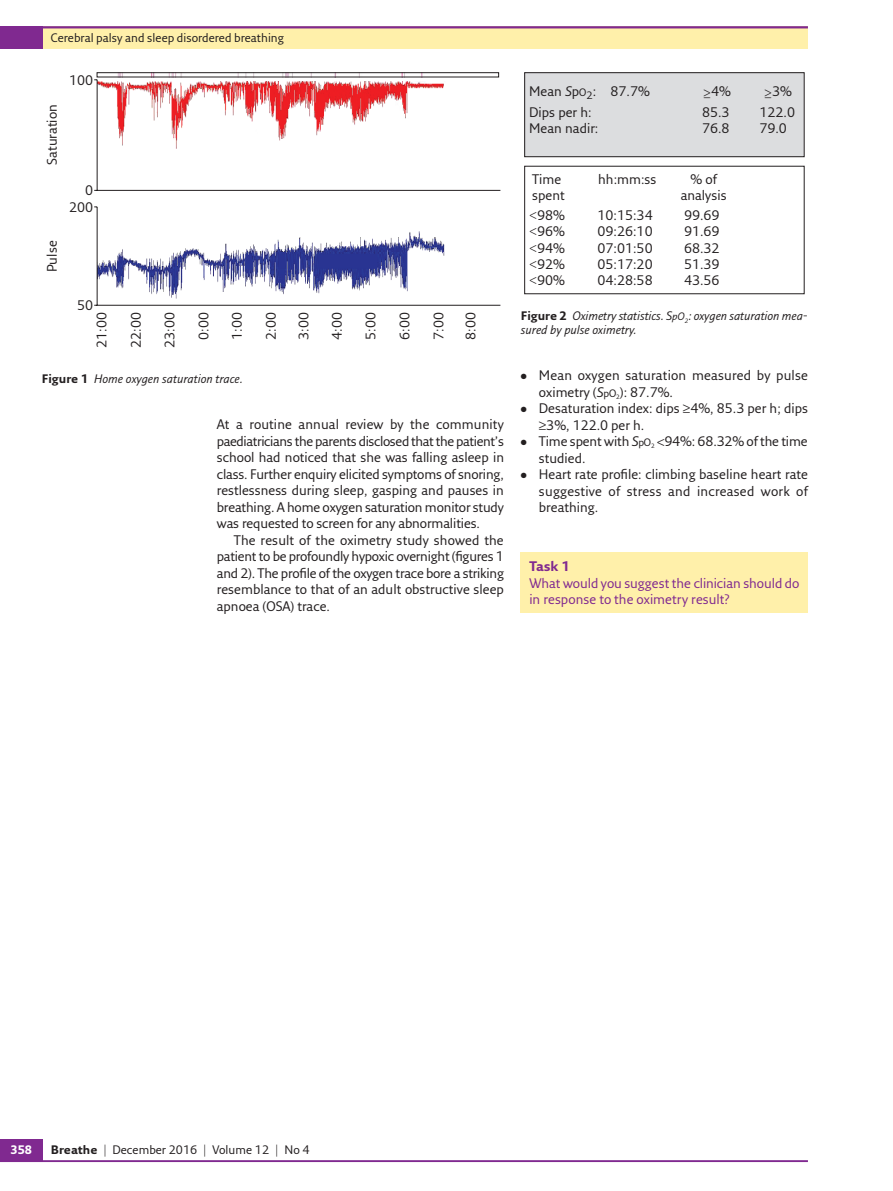
<style>
.page{position:relative;width:893px;height:1191px;background:#fff}
.page>*{position:absolute;margin:0;border:0;box-sizing:border-box;transform-origin:0 0}
.t1{font:13.5px/16.2px "Fresco Sans Pro";color:#231f20}
.t2{font:13.5px/16.5px "Fresco Sans Pro";letter-spacing:-.005em;color:#802990}
.t3{font:700 13.5px "Fresco Sans Pro";color:#802990}
.t4{font:italic 12px/13.5px "Fresco Sans Pro";color:#231f20}
.t5{font:12px "Fresco Sans Pro";color:#231f20}
.t6{font:700 12px "Fresco Sans Pro";color:#fff}
.s1{font-weight:700;font-style:normal}
.s2{font-style:italic}
.s3{font-size:10.5px}
.s4{font-weight:700}
</style>
<div class="page">
<hr style="left:0;top:1160px;width:808px;height:2px;background:#802990">
<div style="left:0;top:1138px;width:43px;height:23px;background:#802990"></div>
<div style="left:0;top:26px;width:808px;height:23px;background:#fff0aa"></div>
<hr style="left:0;top:26px;width:808px;height:2px;background:#802990">
<div style="left:0;top:26px;width:43px;height:23px;background:#802990"></div>
<div style="left:521px;top:552px;width:287px;height:61px;background:#fff0aa"></div>
<img style="left:117px;top:74px;width:306px;height:1px">
<div style="left:97px;top:72px;width:402px;height:5px;border:1px solid #231f20"></div>
<svg style="left:94px;top:79px;width:406px;height:227px"></svg>
<div style="left:525px;top:73px;width:279px;height:84px;background:#dcdddf"></div>
<div style="left:524px;top:72px;width:280px;height:85px;border:1px solid #231f20"></div>
<div style="left:524px;top:166px;width:280px;height:128px;border:1px solid #231f20"></div>
<p class="t5" style="left:51px;top:30px;width:235px">Cerebral palsy and sleep disordered breathing</p>
<p class="t1" style="left:44px;top:164px;width:62px;rotate:-90deg">Saturation</p>
<p class="t1" style="left:44px;top:272px;width:33px;rotate:-90deg">Pulse</p>
<p class="t1" style="left:69px;top:71px;width:26px">100</p>
<p class="t1" style="left:69px;top:182px;width:26px;text-align:right">0<br>200</p>
<p class="t1" style="left:77px;top:297px;width:18px">50</p>
<p class="t1" style="left:93px;top:348px;width:37px;rotate:-90deg">21:00</p>
<p class="t1" style="left:128px;top:348px;width:37px;rotate:-90deg">22:00</p>
<p class="t1" style="left:161px;top:348px;width:37px;rotate:-90deg">23:00</p>
<p class="t1" style="left:195px;top:340px;width:29px;rotate:-90deg">0:00</p>
<p class="t1" style="left:229px;top:340px;width:29px;rotate:-90deg">1:00</p>
<p class="t1" style="left:263px;top:340px;width:29px;rotate:-90deg">2:00</p>
<p class="t1" style="left:295px;top:340px;width:29px;rotate:-90deg">3:00</p>
<p class="t1" style="left:329px;top:340px;width:29px;rotate:-90deg">4:00</p>
<p class="t1" style="left:362px;top:340px;width:29px;rotate:-90deg">5:00</p>
<p class="t1" style="left:396px;top:340px;width:29px;rotate:-90deg">6:00</p>
<p class="t1" style="left:430px;top:340px;width:29px;rotate:-90deg">7:00</p>
<p class="t1" style="left:462px;top:340px;width:29px;rotate:-90deg">8:00</p>
<p class="t4" style="left:42px;top:372px;width:203px"><span class="s1">Figure 1</span> Home oxygen saturation trace.</p>
<p class="t1" style="left:217px;top:416px;width:289px;text-align:justify">At a routine annual review by the community paediatricians the parents disclosed that the patient’s school had noticed that she was falling asleep in class. Further enquiry elicited symptoms of snoring, restlessness during sleep, gasping and pauses in breathing. A home oxygen saturation monitor study was requested to screen for any abnormalities.</p>
<p class="t1" style="left:217px;top:531px;width:289px;text-align:justify;text-indent:17px">The result of the oximetry study showed the patient to be profoundly hypoxic overnight (figures 1 and 2). The profile of the oxygen trace bore a striking resemblance to that of an adult obstructive sleep apnoea (OSA) trace.</p>
<p class="t1" style="left:529px;top:83px;width:69px">Mean <span class="s2">S</span>p<span class="s3">O</span><sub>2</sub>:</p>
<p class="t1" style="left:529px;top:104px;width:71px">Dips per h:<br>Mean nadir:</p>
<p class="t1" style="left:611px;top:83px;width:41px">87.7%</p>
<p class="t1" style="left:703px;top:83px;width:29px">≥4%</p>
<p class="t1" style="left:764px;top:83px;width:29px">≥3%</p>
<p class="t1" style="left:702px;top:104px;width:29px">85.3<br>76.8</p>
<p class="t1" style="left:759px;top:104px;width:37px">122.0<br>79.0</p>
<p class="t1" style="left:532px;top:171px;width:34px">Time spent</p>
<p class="t1" style="left:598px;top:171px;width:60px">hh:mm:ss</p>
<p class="t1" style="left:681px;top:171px;width:47px;text-align:center">% of analysis</p>
<p class="t1" style="left:529px;top:207px;width:37px;text-align:justify">&lt;98% &lt;96% &lt;94% &lt;92% &lt;90%</p>
<p class="t1" style="left:598px;top:207px;width:57px;text-align:justify">10:15:34<br>09:26:10<br>07:01:50<br>05:17:20<br>04:28:58</p>
<p class="t1" style="left:684px;top:207px;width:37px;text-align:justify">99.69<br>91.69<br>68.32<br>51.39<br>43.56</p>
<p class="t4" style="left:521px;top:309px;width:288px"><span class="s1">Figure 2</span> Oximetry statistics. S<span class="s3">pO</span><sub>2</sub>: oxygen saturation mea&shy;sured by pulse oximetry.</p>
<p class="t1" style="left:539px;top:367px;width:271px;text-indent:-18px">● Mean oxygen saturation measured by pulse oximetry (<span class="s2">S</span><span class="s3">pO</span><sub>2</sub>): 87.7%.</p>
<p class="t1" style="left:539px;top:400px;width:271px;text-indent:-18px">● Desaturation index: dips ≥4%, 85.3 per h; dips ≥3%, 122.0 per h.</p>
<p class="t1" style="left:539px;top:433px;width:270px;text-indent:-18px">● Time spent with <span class="s2">S</span><span class="s3">pO</span><sub>2</sub> 94%: 68.32% of the time studied.</p>
<p class="t1" style="left:539px;top:466px;width:271px;text-align:justify;text-indent:-18px">● Heart rate profile: climbing baseline heart rate suggestive of stress and increased work of breathing.</p>
<p class="t3" style="left:529px;top:558px;width:42px">Task 1</p>
<p class="t2" style="left:529px;top:574px;width:272px">What would you suggest the clinician should do in response to the oximetry result?</p>
<p class="t6" style="left:11px;top:1142px;width:23px">358</p>
<p class="t5" style="left:51px;top:1142px;width:260px"><span class="s4">Breathe</span> | December 2016 | Volume 12 | No 4</p>
</div>
